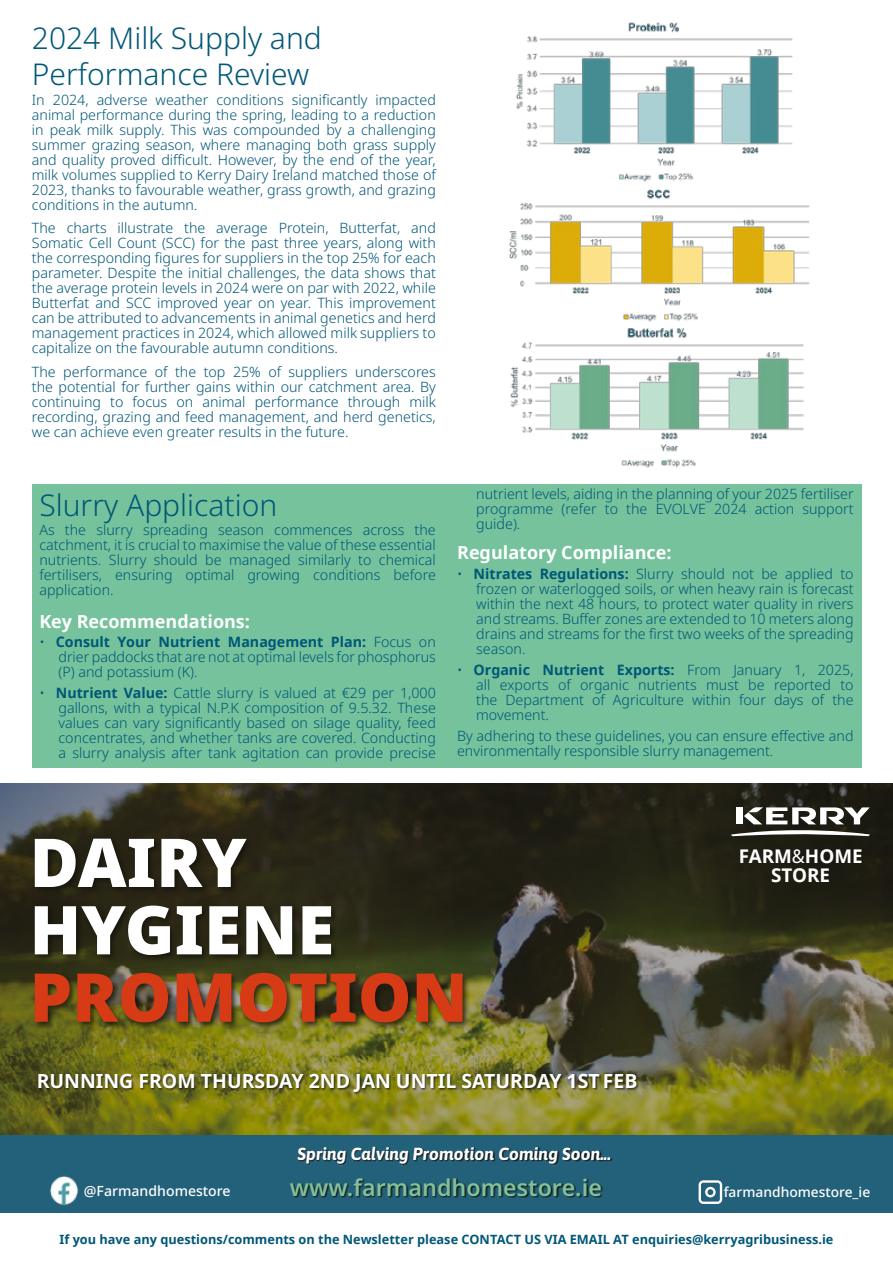
<style>
.page{position:relative;width:893px;height:1263px;background:#fff}
.page>*{position:absolute;margin:0;border:0;box-sizing:border-box;transform-origin:0 0}
.t1{font:900 67.35px "Noto Sans";color:#fff}
.t2{font:900 67.35px "Noto Sans";color:#d73b15}
.t3{font:300 30px/36px "Noto Sans";color:#005778}
.t4{font:600 23.25px "Noto Sans";color:#80c199}
.t5{font:700 19.5px "Noto Sans";color:#fff}
.t6{font:700 18.9px "Noto Sans";color:#fff}
.t7{font:700 18px "Noto Sans";color:#feffff}
.t8{font:italic 700 17.55px "Asap";color:#fff}
.t9{font:300 14.25px/15px "Noto Sans";color:#005778;text-align:justify}
.t10{font:500 14.1px "Noto Sans";color:#fff}
.t11{font:500 13.8px "Noto Sans";color:#fff}
.t12{font:700 12.75px "Noto Sans";color:#005778}
.s1{font-weight:700}
.s2{font-family:"Noto Sans Display";font-weight:400}
</style>
<div class="page">
<img style="left:0;top:784px;width:893px;height:351px">
<div style="left:737px;top:807px;width:6px;height:17px;background:#fff"></div>
<svg style="left:731px;top:826px;width:139px;height:10px"></svg>
<svg style="left:744px;top:807px;width:126px;height:17px"></svg>
<img style="left:0;top:793px;width:663px;height:280px">
<img style="left:13px;top:1062px;width:688px;height:42px">
<div style="left:0;top:1135px;width:893px;height:78px;background:#23607a"></div>
<img style="left:298px;top:1147px;width:315px;height:18px">
<img style="left:290px;top:1165px;width:313px;height:33px">
<img style="left:50px;top:1175px;width:29px;height:31px">
<svg style="left:699px;top:1180px;width:23px;height:24px"></svg>
<div style="left:32px;top:484px;width:829px;height:284px;background:#75c29c"></div>
<img style="left:510px;top:328px;width:294px;height:140px">
<img style="left:516px;top:22px;width:277px;height:160px">
<img style="left:509px;top:189px;width:301px;height:133px">
<h2 class="t3" style="left:32px;top:21px;width:291px">2024 Milk Supply and<br>Performance Review</h2>
<p class="t9" style="left:32px;top:92px;width:405px">In 2024, adverse weather conditions significantly impacted animal performance during the spring, leading to a reduction in peak milk supply. This was compounded by a challenging summer grazing season, where managing both grass supply and quality proved difficult. However, by the end of the year, milk volumes supplied to Kerry Dairy Ireland matched those of 2023, thanks to favourable weather, grass growth, and grazing conditions in the autumn.</p>
<p class="t9" style="left:32px;top:221px;width:405px">The charts illustrate the average Protein, Butterfat, and Somatic Cell Count (SCC) for the past three years, along with the corresponding figures for suppliers in the top 25% for each parameter. Despite the initial challenges, the data shows that the average protein levels in 2024 were on par with 2022, while Butterfat and SCC improved year on year. This improvement can be attributed to advancements in animal genetics and herd management practices in 2024, which allowed milk suppliers to capitalize on the favourable autumn conditions.</p>
<p class="t9" style="left:32px;top:364px;width:405px">The performance of the top 25% of suppliers underscores the potential for further gains within our catchment area. By continuing to focus on animal performance through milk recording, grazing and feed management, and herd genetics, we can achieve even greater results in the future.</p>
<h2 class="t3" style="left:39px;top:488px;width:239px">Slurry Application</h2>
<p class="t9" style="left:39px;top:523px;width:398px">As the slurry spreading season commences across the catchment, it is crucial to maximise the value of these essential nutrients. Slurry should be managed similarly to chemical fertilisers, ensuring optimal growing conditions before application.</p>
<p class="t7" style="left:39px;top:608px;width:212px">Key Recommendations:</p>
<p class="t9" style="left:58px;top:634px;width:379px;text-indent:-19px">• <span class="s1">Consult Your Nutrient Management Plan:</span> Focus on drier paddocks that are not at optimal levels for phosphorus (P) and potassium (K).</p>
<p class="t9" style="left:58px;top:686px;width:379px;text-indent:-19px">• <span class="s1">Nutrient Value:</span> Cattle slurry is valued at €29 per 1,000 gallons, with a typical N.P.K composition of 9.5.32. These values can vary significantly based on silage quality, feed concentrates, and whether tanks are covered. Conducting a slurry analysis after tank agitation can provide precise</p>
<p class="t9" style="left:476px;top:487px;width:379px">nutrient levels, aiding in the planning of your 2025 fertiliser programme (refer to the EVOLVE 2024 action support guide).</p>
<p class="t7" style="left:457px;top:540px;width:216px">Regulatory Compliance:</p>
<p class="t9" style="left:476px;top:566px;width:379px;text-indent:-19px">• <span class="s1">Nitrates Regulations:</span> Slurry should not be applied to frozen or waterlogged soils, or when heavy rain is forecast within the next 48 hours, to protect water quality in rivers and streams. Buffer zones are extended to 10 meters along drains and streams for the first two weeks of the spreading season.</p>
<p class="t9" style="left:476px;top:663px;width:379px;text-indent:-19px">• <span class="s1">Organic Nutrient Exports:</span> From January 1, 2025, all exports of organic nutrients must be reported to the Department of Agriculture within four days of the movement.</p>
<p class="t9" style="left:457px;top:729px;width:398px">By adhering to these guidelines, you can ensure effective and environmentally responsible slurry management.</p>
<h1 class="t1" style="left:30px;top:811px;width:218px">DAIRY</h1>
<h3 class="t6" style="left:739px;top:843px;width:125px">FARM<span class="s2">&amp;</span>HOME</h3>
<h3 class="t6" style="left:771px;top:862px;width:60px">STORE</h3>
<h1 class="t1" style="left:30px;top:879px;width:306px">HYGIENE</h1>
<h1 class="t2" style="left:30px;top:946px;width:440px">PROMOTION</h1>
<h3 class="t5" style="left:37px;top:1067px;width:602px">RUNNING FROM THURSDAY 2ND JAN UNTIL SATURDAY 1ST FEB</h3>
<p class="t8" style="left:297px;top:1142px;width:315px">Spring Calving Promotion Coming Soon...</p>
<p class="t10" style="left:84px;top:1181px;width:148px">@Farmandhomestore</p>
<h3 class="t4" style="left:290px;top:1171px;width:314px">www.farmandhomestore.ie</h3>
<p class="t11" style="left:724px;top:1182px;width:148px">farmandhomestore_ie</p>
<p class="t12" style="left:60px;top:1230px;width:775px">If you have any questions/comments on the Newsletter please CONTACT US VIA EMAIL AT enquiries@kerryagribusiness.ie</p>
</div>
